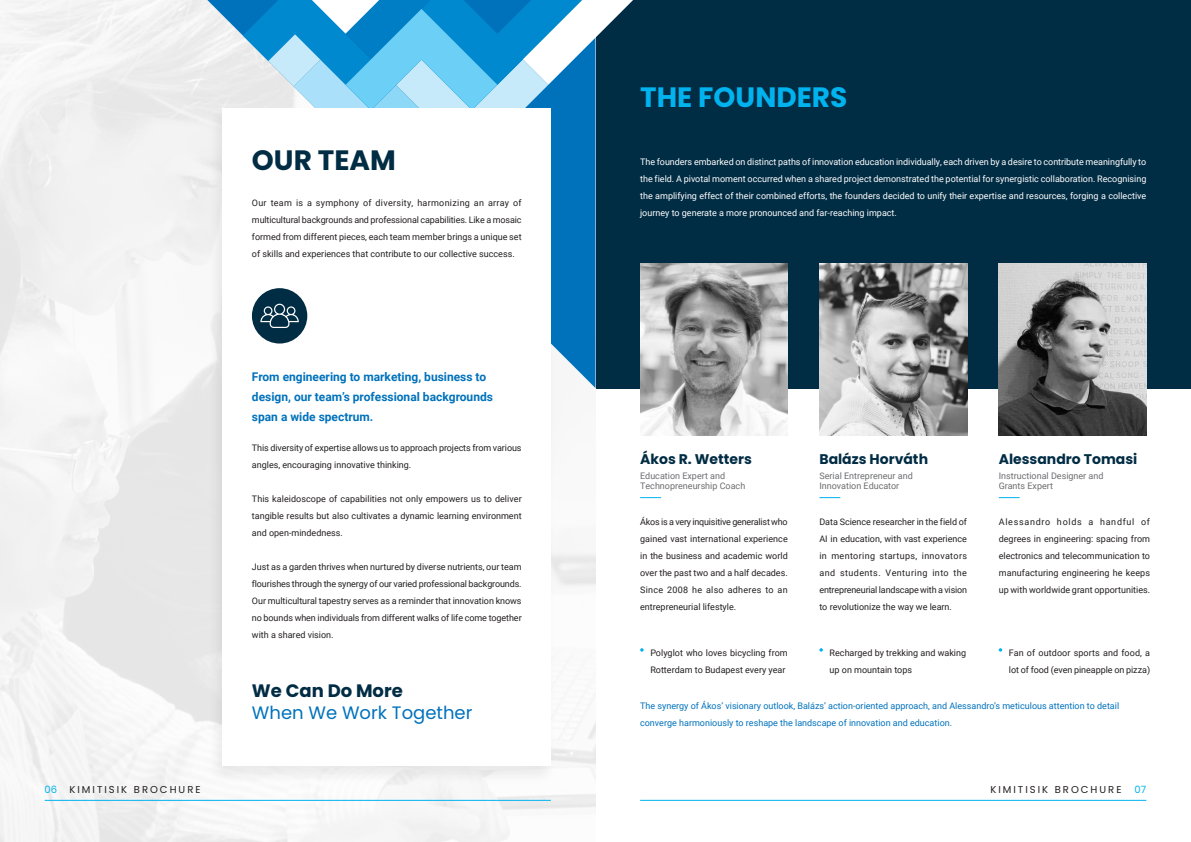
<style>
.page{position:relative;width:1191px;height:842px;background:#fff}
.page>*{position:absolute;margin:0;border:0;box-sizing:border-box;transform-origin:0 0}
.t1{font:700 28px "Poppins";color:#00b3ef}
.t2{font:700 28px "Poppins";color:#002c44}
.t3{font:18px "Poppins";color:#0072bc}
.t4{font:700 18px "Poppins";color:#002c44}
.t5{font:700 14px "Poppins";color:#002c44}
.t6{font:700 12px/20px "Roboto";color:#0072bc}
.t7{font:10px "Poppins";letter-spacing:.2em;color:#231f20}
.t8{font:10px "Poppins";color:#00b3ef}
.body_copy{font:9px/17px "Roboto";color:#231f20;text-align:justify}
.body_copy-2{font:9px/17px "Roboto";color:#fff;text-align:justify}
.t9{font:9px/17px "Roboto";color:#0072bc}
.t10{font:9px/10.8px "Roboto";color:#6c6d70}
</style>
<div class="page">
<div style="left:595px;top:0;width:596px;height:388px;background:#002c44"></div>
<div style="left:0;top:0;width:595px;height:842px;background:linear-gradient(to right,#f1f1f1,#f8f8f8)"></div>
<hr style="left:45px;top:800px;width:506px;height:1px;background:#00b3ef">
<hr style="left:640px;top:800px;width:506px;height:1px;background:#00b3ef">
<svg style="left:207px;top:0;width:388px;height:388px;fill:#0072bc"></svg>
<div style="left:208px;top:107px;width:348px;height:678px;background:#231f20;opacity:.08"></div>
<div style="left:223px;top:108px;width:328px;height:658px;background:#fff"></div>
<div style="left:252px;top:288px;width:55px;height:55px;background:#002c44;border-radius:50%"></div>
<svg style="left:260px;top:304px;width:39px;height:24px"></svg>
<svg style="left:243px;top:0;width:390px;height:188px"></svg>
<svg style="left:640px;top:497px;width:21px;height:1px"></svg>
<svg style="left:819px;top:497px;width:21px;height:1px"></svg>
<svg style="left:998px;top:497px;width:21px;height:1px"></svg>
<img style="left:640px;top:264px;width:147px;height:172px">
<img style="left:819px;top:264px;width:148px;height:172px">
<img style="left:998px;top:264px;width:148px;height:172px">
<svg style="left:998px;top:648px;width:4px;height:4px"></svg>
<svg style="left:819px;top:648px;width:4px;height:4px"></svg>
<svg style="left:640px;top:648px;width:3px;height:4px"></svg>
<p class="t2" style="left:252px;top:144px;width:145px">OUR TEAM</p>
<p class="body_copy" style="left:252px;top:194px;width:271px">Our team is a symphony of diversity, harmonizing an array of multicultural backgrounds and professional capabilities. Like a mosaic formed from different pieces, each team member brings a unique set of skills and experiences that contribute to our collective success.</p>
<p class="t6" style="left:252px;top:366px;width:243px">From engineering to marketing, business to design, our team’s professional backgrounds span a wide spectrum.</p>
<p class="body_copy" style="left:252px;top:439px;width:271px">This diversity of expertise allows us to approach projects from various angles, encouraging innovative thinking.</p>
<p class="body_copy" style="left:252px;top:490px;width:271px">This kaleidoscope of capabilities not only empowers us to deliver tangible results but also cultivates a dynamic learning environment and open-mindedness.</p>
<p class="body_copy" style="left:252px;top:558px;width:271px">Just as a garden thrives when nurtured by diverse nutrients, our team flourishes through the synergy of our varied professional backgrounds.<br>Our multicultural tapestry serves as a reminder that innovation knows no bounds when individuals from different walks of life come together with a shared vision.</p>
<p class="t4" style="left:252px;top:680px;width:152px">We Can Do More</p>
<p class="t3" style="left:252px;top:702px;width:222px">When We Work Together</p>
<p class="t1" style="left:640px;top:81px;width:209px">THE FOUNDERS</p>
<p class="body_copy-2" style="left:640px;top:153px;width:508px">The founders embarked on distinct paths of innovation education individually, each driven by a desire to contribute meaningfully to the field. A pivotal moment occurred when a shared project demonstrated the potential for synergistic collaboration. Recognising the amplifying effect of their combined efforts, the founders decided to unify their expertise and resources, forging a collective journey to generate a more pronounced and far-reaching impact.</p>
<p class="t5" style="left:640px;top:451px;width:113px">Ákos R. Wetters</p>
<p class="t5" style="left:819px;top:451px;width:110px">Balázs Horváth</p>
<p class="t5" style="left:998px;top:451px;width:140px">Alessandro Tomasi</p>
<p class="t10" style="left:640px;top:470px;width:107px">Education Expert and<br>Technopreneurship Coach</p>
<p class="t10" style="left:819px;top:470px;width:95px">Serial Entrepreneur and<br>Innovation Educator</p>
<p class="t10" style="left:998px;top:470px;width:106px">Instructional Designer and<br>Grants Expert</p>
<p class="body_copy" style="left:640px;top:513px;width:149px">Ákos is a very inquisitive generalist who gained vast international experience in the business and academic world over the past two and a half decades.<br>Since 2008 he also adheres to an entrepreneurial lifestyle.</p>
<p class="body_copy" style="left:819px;top:513px;width:149px">Data Science researcher in the field of AI in education, with vast experience in mentoring startups, innovators and students. Venturing into the entrepreneurial landscape with a vision to revolutionize the way we learn.</p>
<p class="body_copy" style="left:998px;top:513px;width:153px">Alessandro holds a handful of degrees in engineering: spacing from electronics and telecommunication to manufacturing engineering he keeps up with worldwide grant opportunities.</p>
<p class="body_copy" style="left:650px;top:644px;width:139px">Polyglot who loves bicycling from<br>Rotterdam to Budapest every year</p>
<p class="body_copy" style="left:829px;top:644px;width:138px">Recharged by trekking and waking up on mountain tops</p>
<p class="body_copy" style="left:1009px;top:644px;width:143px">Fan of outdoor sports and food, a lot of food (even pineapple on pizza)</p>
<p class="t9" style="left:640px;top:697px;width:480px">The synergy of Ákos’ visionary outlook, Balázs’ action-oriented approach, and Alessandro’s meticulous attention to detail converge harmoniously to reshape the landscape of innovation and education.</p>
<p class="t8" style="left:45px;top:783px;width:14px">06</p>
<p class="t7" style="left:69px;top:783px;width:133px">KIMITISIK BROCHURE</p>
<p class="t7" style="left:990px;top:783px;width:133px">KIMITISIK BROCHURE</p>
<p class="t8" style="left:1134px;top:783px;width:13px">07</p>
</div>
